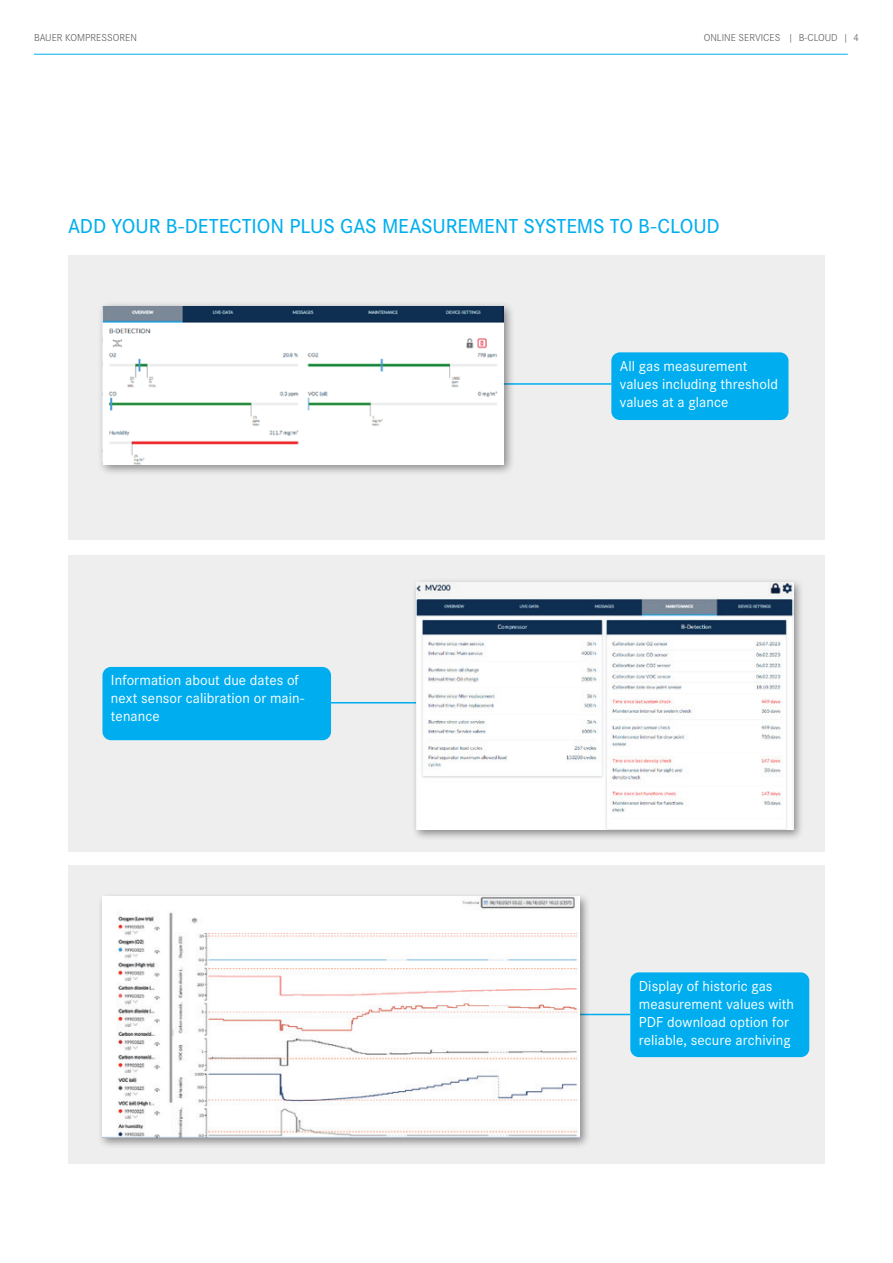
<style>
.page{position:relative;width:893px;height:1263px;background:#fff}
.page>*{position:absolute;margin:0;border:0;box-sizing:border-box;transform-origin:0 0}
.t1{font:500 21px "Corporate S";letter-spacing:-.005em;color:#00aeef}
.t2{font:15px/18px "Corporate S";letter-spacing:.005em;color:#fff}
.t3{font:300 10.5px "Corporate S";color:#57585a}
</style>
<div class="page">
<div style="left:68px;top:866px;width:757px;height:298px;background:#eeeeef"></div>
<div style="left:68px;top:555px;width:757px;height:297px;background:#eeeeef"></div>
<div style="left:68px;top:255px;width:757px;height:284px;background:#eeeeef"></div>
<hr style="left:34px;top:54px;width:814px;height:1px;background:#00aeef">
<div style="left:611px;top:352px;width:177px;height:68px;background:#00aeef;border-radius:9px"></div>
<hr style="left:480px;top:383px;width:131px;height:2px;background:#00aeef">
<div style="left:102px;top:667px;width:229px;height:73px;background:#00aeef;border-radius:9px"></div>
<hr style="left:316px;top:702px;width:108px;height:1px;background:#00aeef">
<div style="left:630px;top:972px;width:179px;height:85px;background:#00aeef;border-radius:9px"></div>
<hr style="left:566px;top:1014px;width:64px;height:1px;background:#00aeef">
<div style="left:97px;top:892px;width:493px;height:257px;background:#231f20;opacity:.5"></div>
<img style="left:102px;top:897px;width:477px;height:241px">
<div style="left:97px;top:300px;width:418px;height:176px;background:#231f20;opacity:.5"></div>
<img style="left:102px;top:306px;width:402px;height:158px">
<div style="left:411px;top:577px;width:393px;height:264px;background:#231f20;opacity:.5"></div>
<img style="left:417px;top:582px;width:376px;height:247px">
<p class="t3" style="left:34px;top:30px;width:104px">BAUER KOMPRESSOREN</p>
<p class="t3" style="left:704px;top:30px;width:157px">ONLINE SERVICES | B-CLOUD | 4</p>
<h1 class="t1" style="left:68px;top:210px;width:653px">ADD YOUR B-DETECTION PLUS GAS MEASUREMENT SYSTEMS TO B-CLOUD</h1>
<p class="t2" style="left:111px;top:670px;width:195px">Information about due dates of next sensor calibration or main&shy;tenance</p>
<p class="t2" style="left:620px;top:356px;width:160px">All gas measurement values including threshold values at a glance</p>
<p class="t2" style="left:639px;top:976px;width:157px">Display of historic gas measurement values with<br>PDF download option for reliable, secure archiving</p>
</div>
